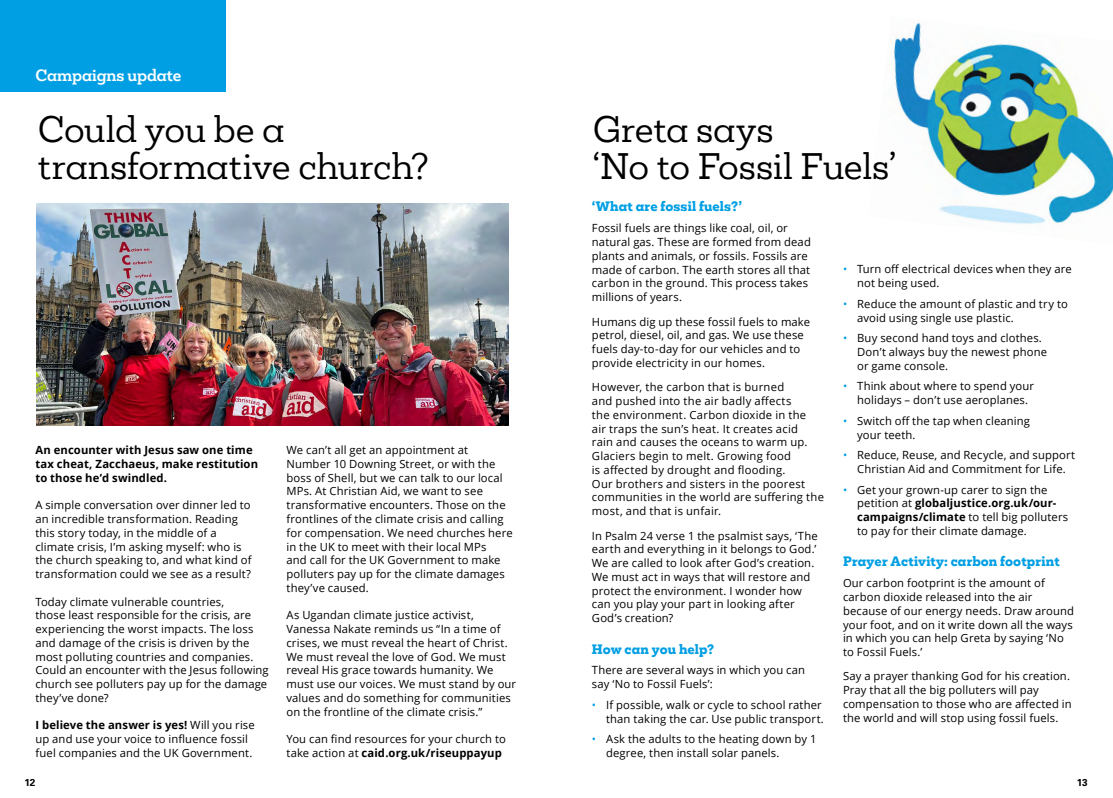
<style>
.page{position:relative;width:1113px;height:798px;background:#fff}
.page>*{position:absolute;margin:0;border:0;box-sizing:border-box;transform-origin:0 0}
.Headline{font:33.75px/37.5px "Mokoko";letter-spacing:-.01em;color:#000}
._09_country_header-1{font:700 15px "Mokoko";letter-spacing:-.005em;color:#fff}
._06_body_regular_9-1{font:800 12.5px "Mokoko";letter-spacing:.01em;color:#009fe3}
._06_body_regular_9-1-2{font:11.25px/13.8px "Open Sans";letter-spacing:.01em;color:#000}
._06_body_regular_9-1-3{font:700 11.25px/13.8px "Open Sans";letter-spacing:.01em;color:#000}
.t1{font:700 10px "Univers CA";color:#000}
.s1{font-weight:700}
.s2{color:#009fe3}
</style>
<div class="page">
<div style="left:0;top:0;width:226px;height:92px;background:#009fe3"></div>
<img style="left:36px;top:204px;width:472px;height:221px">
<img style="left:893px;top:23px;width:220px;height:201px">
<p class="_09_country_header-1" style="left:35px;top:65px;width:148px">Campaigns update</p>
<p class="Headline" style="left:38px;top:110px;width:392px">Could you be a transformative church?</p>
<p class="Headline" style="left:593px;top:110px;width:183px">Greta says</p>
<p class="Headline" style="left:593px;top:147px;width:305px">‘No to Fossil Fuels’</p>
<p class="_06_body_regular_9-1-3" style="left:35px;top:443px;width:224px">An encounter with Jesus saw one time tax cheat, Zacchaeus, make restitution to those he’d swindled.</p>
<p class="_06_body_regular_9-1-2" style="left:35px;top:498px;width:218px">A simple conversation over dinner led to an incredible transformation. Reading this story today, in the middle of a climate crisis, I’m asking myself: who is the church speaking to, and what kind of transformation could we see as a result?</p>
<p class="_06_body_regular_9-1-2" style="left:35px;top:594px;width:235px">Today climate vulnerable countries,<br>those least responsible for the crisis, are experiencing the worst impacts. The loss and damage of the crisis is driven by the most polluting countries and companies.<br>Could an encounter with the Jesus following church see polluters pay up for the damage they’ve done?</p>
<p class="_06_body_regular_9-1-2" style="left:35px;top:718px;width:221px"><span class="s1">I believe the answer is yes!</span> Will you rise up and use your voice to influence fossil fuel companies and the UK Government.</p>
<p class="_06_body_regular_9-1-2" style="left:286px;top:443px;width:228px">We can’t all get an appointment at Number 10 Downing Street, or with the boss of Shell, but we can talk to our local MPs. At Christian Aid, we want to see transformative encounters. Those on the frontlines of the climate crisis and calling for compensation. We need churches here in the UK to meet with their local MPs<br>and call for the UK Government to make polluters pay up for the climate damages they’ve caused.</p>
<p class="_06_body_regular_9-1-2" style="left:286px;top:608px;width:231px">As Ugandan climate justice activist, Vanessa Nakate reminds us “In a time of crises, we must reveal the heart of Christ.<br>We must reveal the love of God. We must reveal His grace towards humanity. We must use our voices. We must stand by our values and do something for communities on the frontline of the climate crisis.”</p>
<p class="_06_body_regular_9-1-2" style="left:286px;top:731px;width:221px">You can find resources for your church to take action at <span class="s1">caid.org.uk/riseuppayup</span></p>
<p class="_06_body_regular_9-1" style="left:592px;top:198px;width:152px">‘What are fossil fuels?’</p>
<p class="_06_body_regular_9-1-2" style="left:592px;top:221px;width:220px">Fossil fuels are things like coal, oil, or natural gas. These are formed from dead plants and animals, or fossils. Fossils are made of carbon. The earth stores all that carbon in the ground. This process takes millions of years.</p>
<p class="_06_body_regular_9-1-2" style="left:592px;top:314px;width:220px">Humans dig up these fossil fuels to make petrol, diesel, oil, and gas. We use these fuels day-to-day for our vehicles and to provide electricity in our homes.</p>
<p class="_06_body_regular_9-1-2" style="left:592px;top:380px;width:233px">However, the carbon that is burned<br>and pushed into the air badly affects<br>the environment. Carbon dioxide in the<br>air traps the sun’s heat. It creates acid<br>rain and causes the oceans to warm up.<br>Glaciers begin to melt. Growing food<br>is affected by drought and flooding.<br>Our brothers and sisters in the poorest communities in the world are suffering the most, and that is unfair.</p>
<p class="_06_body_regular_9-1-2" style="left:592px;top:528px;width:227px">In Psalm 24 verse 1 the psalmist says, ‘The earth and everything in it belongs to God.’ We are called to look after God’s creation.<br>We must act in ways that will restore and protect the environment. I wonder how can you play your part in looking after God’s creation?</p>
<p class="_06_body_regular_9-1" style="left:592px;top:640px;width:124px">How can you help?</p>
<p class="_06_body_regular_9-1-2" style="left:592px;top:663px;width:215px">There are several ways in which you can say ‘No to Fossil Fuels’:</p>
<p class="_06_body_regular_9-1-2" style="left:592px;top:697px;width:233px;text-align:right"><span class="s2">•</span> If possible, walk or cycle to school rather than taking the car. Use public transport.</p>
<p class="_06_body_regular_9-1-2" style="left:606px;top:731px;width:212px;text-indent:-14px"><span class="s2">•</span> Ask the adults to the heating down by 1 degree, then install solar panels.</p>
<p class="_06_body_regular_9-1-2" style="left:857px;top:262px;width:216px;text-indent:-14px"><span class="s2">•</span> Turn off electrical devices when they are not being used.</p>
<p class="_06_body_regular_9-1-2" style="left:857px;top:296px;width:212px;text-indent:-14px"><span class="s2">•</span> Reduce the amount of plastic and try to avoid using single use plastic.</p>
<p class="_06_body_regular_9-1-2" style="left:857px;top:331px;width:191px;text-indent:-14px"><span class="s2">•</span> Buy second hand toys and clothes.<br>Don’t always buy the newest phone or game console.</p>
<p class="_06_body_regular_9-1-2" style="left:857px;top:379px;width:178px;text-indent:-14px"><span class="s2">•</span> Think about where to spend your holidays – don’t use aeroplanes.</p>
<p class="_06_body_regular_9-1-2" style="left:857px;top:413px;width:174px;text-indent:-14px"><span class="s2">•</span> Switch off the tap when cleaning your teeth.</p>
<p class="_06_body_regular_9-1-2" style="left:843px;top:448px;width:234px;text-align:center"><span class="s2">•</span> Reduce, Reuse, and Recycle, and support<br>Christian Aid and Commitment for Life.</p>
<p class="_06_body_regular_9-1-2" style="left:857px;top:482px;width:213px;text-indent:-14px"><span class="s2">•</span> Get your grown-up carer to sign the petition at <span class="s1">globaljustice.org.uk/our&shy;campaigns/climate</span> to tell big polluters to pay for their climate damage.</p>
<p class="_06_body_regular_9-1" style="left:843px;top:553px;width:218px">Prayer Activity: carbon footprint</p>
<p class="_06_body_regular_9-1-2" style="left:843px;top:575px;width:233px">Our carbon footprint is the amount of carbon dioxide released into the air because of our energy needs. Draw around your foot, and on it write down all the ways in which you can help Greta by saying ‘No to Fossil Fuels.’</p>
<p class="_06_body_regular_9-1-2" style="left:843px;top:669px;width:230px">Say a prayer thanking God for his creation.<br>Pray that all the big polluters will pay compensation to those who are affected in the world and will stop using fossil fuels.</p>
<p class="t1" style="left:24px;top:776px;width:12px">12</p>
<p class="t1" style="left:1076px;top:776px;width:12px">13</p>
</div>
